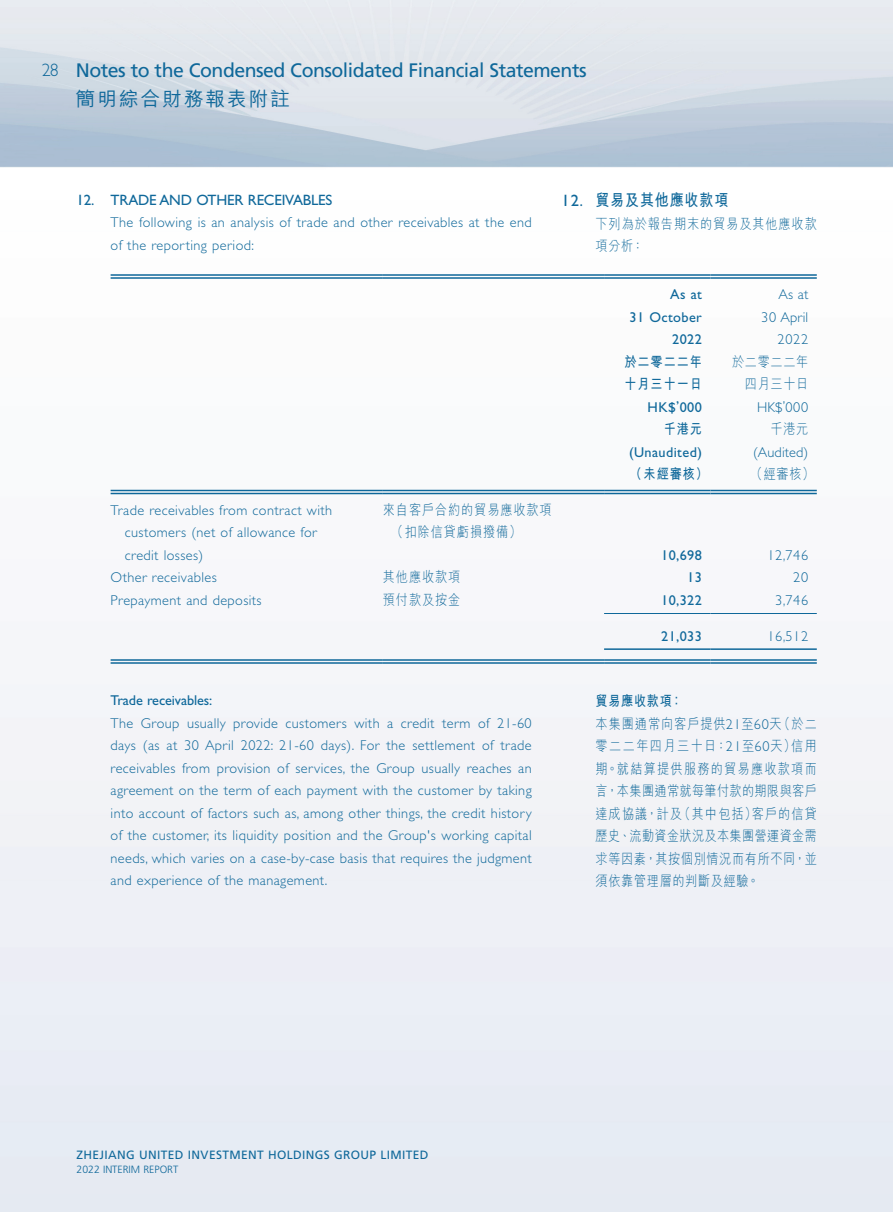
<style>
.page{position:relative;width:893px;height:1212px;background:#fff}
.page>*{position:absolute;margin:0;border:0;box-sizing:border-box;transform-origin:0 0}
.t1{font:19.5px "Frutiger LT Std";letter-spacing:-.025em;color:#0f689a}
.t2{font:19.5px "M Hei HK Medium E Ten B5 H";letter-spacing:.11em;color:#0f689a}
.t3{font:300 18px "Gill Sans Std";color:#0f689a}
.t4{font:16.5px "M Hei HK Bold E Ten B5 H";letter-spacing:.06em;color:#0f689a;scale:.85 1}
.t5{font:15px "Gill Sans Std";letter-spacing:-.01em;color:#0f689a}
.t6{font:300 14.25px/22.5px "Gill Sans Std";letter-spacing:.03em;color:#0f689a}
.t7{font:14.25px/22.5px "M Hei HK Light E Ten B5 H";letter-spacing:.06em;color:#0f689a;text-align:justify;scale:.85 1}
.t8{font:14.25px/22.5px "Gill Sans Std";letter-spacing:.03em;color:#0f689a;text-align:right}
.t9{font:14.25px/22.5px "M Hei HK Light E Ten B5 H";letter-spacing:.08em;color:#0f689a;scale:.85 1}
.t10{font:14.25px/22.5px "M Hei HK Bold E Ten B5 H";letter-spacing:.08em;color:#0f689a;scale:.85 1}
.t11{font:14.25px "Gill Sans Std";letter-spacing:-.005em;color:#0f689a}
.t12{font:300 14.25px "Gill Sans Std";letter-spacing:.01em;color:#0f689a}
.t13{font:12px "Frutiger LT Std";letter-spacing:.03em;color:#0f689a}
.t14{font:300 10.5px "Frutiger LT Std";color:#0f689a}
.s1{font-family:"Gill Sans Std"}
.s2{font-family:"Gill Sans Std";font-weight:300}
</style>
<div class="page">
<img style="left:0;top:0;width:892px;height:1212px">
<hr style="left:111px;top:274px;width:272px;height:2px;background:#0f689a">
<hr style="left:111px;top:277px;width:272px;height:2px;background:#0f689a">
<hr style="left:383px;top:274px;width:221px;height:2px;background:#0f689a">
<hr style="left:383px;top:277px;width:221px;height:2px;background:#0f689a">
<hr style="left:604px;top:274px;width:106px;height:2px;background:#0f689a">
<hr style="left:604px;top:277px;width:106px;height:2px;background:#0f689a">
<hr style="left:710px;top:274px;width:106px;height:2px;background:#0f689a">
<hr style="left:710px;top:277px;width:106px;height:2px;background:#0f689a">
<hr style="left:111px;top:490px;width:272px;height:1px;background:#0f689a">
<hr style="left:111px;top:493px;width:272px;height:1px;background:#0f689a">
<hr style="left:383px;top:490px;width:221px;height:1px;background:#0f689a">
<hr style="left:383px;top:493px;width:221px;height:1px;background:#0f689a">
<hr style="left:604px;top:490px;width:106px;height:1px;background:#0f689a">
<hr style="left:604px;top:493px;width:106px;height:1px;background:#0f689a">
<hr style="left:710px;top:490px;width:106px;height:1px;background:#0f689a">
<hr style="left:710px;top:493px;width:106px;height:1px;background:#0f689a">
<hr style="left:604px;top:613px;width:106px;height:1px;background:#0f689a">
<hr style="left:710px;top:613px;width:106px;height:1px;background:#0f689a">
<hr style="left:604px;top:648px;width:106px;height:2px;background:#0f689a">
<hr style="left:710px;top:648px;width:106px;height:2px;background:#0f689a">
<hr style="left:111px;top:659px;width:272px;height:2px;background:#0f689a">
<hr style="left:111px;top:662px;width:272px;height:2px;background:#0f689a">
<hr style="left:383px;top:659px;width:221px;height:2px;background:#0f689a">
<hr style="left:383px;top:662px;width:221px;height:2px;background:#0f689a">
<hr style="left:604px;top:659px;width:106px;height:2px;background:#0f689a">
<hr style="left:604px;top:662px;width:106px;height:2px;background:#0f689a">
<hr style="left:710px;top:659px;width:106px;height:2px;background:#0f689a">
<hr style="left:710px;top:662px;width:106px;height:2px;background:#0f689a">
<p class="t3" style="left:42px;top:63px;width:19px">28</p>
<h1 class="t1" style="left:76px;top:62px;width:512px">Notes to the Condensed Consolidated Financial Statements</h1>
<h1 class="t2" style="left:76px;top:91px;width:215px">簡明綜合財務報表附註</h1>
<p class="t5" style="left:77px;top:194px;width:257px">12. TRADE AND OTHER RECEIVABLES</p>
<p class="t6" style="left:111px;top:213px;width:422px">The following is an analysis of trade and other receivables at the end of the reporting period:</p>
<p class="t4" style="left:561px;top:194px;width:198px"><span class="s1">12.</span> 貿易及其他應收款項</p>
<p class="t9" style="left:595px;top:214px;width:262px">下列為於報告期末的貿易及其他應收款項分析：</p>
<p class="t6" style="left:125px;top:500px;width:209px;text-indent:-14px">Trade receivables from contract with customers (net of allowance for credit losses)</p>
<p class="t9" style="left:391px;top:500px;width:190px;text-indent:-8px">來自客戶合約的貿易應收款項（扣除信貸虧損撥備）</p>
<p class="t8" style="left:629px;top:285px;width:74px">As at<br>31 October<br>2022</p>
<p class="t6" style="left:761px;top:285px;width:49px;text-align:right">As at<br>30 April<br>2022</p>
<p class="t10" style="left:624px;top:352px;width:93px">於二零二二年十月三十一日</p>
<p class="t7" style="left:732px;top:352px;width:91px;text-align:right">於二零二二年四月三十日</p>
<p class="t8" style="left:647px;top:397px;width:56px">HK$’000</p>
<p class="t6" style="left:757px;top:397px;width:53px">HK$’000</p>
<p class="t10" style="left:663px;top:420px;width:46px">千港元</p>
<p class="t7" style="left:770px;top:420px;width:46px">千港元</p>
<p class="t8" style="left:629px;top:442px;width:74px">(Unaudited)</p>
<p class="t12" style="left:753px;top:447px;width:57px">(Audited)</p>
<p class="t10" style="left:630px;top:465px;width:93px">（未經審核）</p>
<p class="t7" style="left:750px;top:465px;width:77px">（經審核）</p>
<p class="t8" style="left:661px;top:545px;width:42px">10,698</p>
<p class="t6" style="left:767px;top:545px;width:42px">12,746</p>
<p class="t6" style="left:111px;top:568px;width:108px">Other receivables</p>
<p class="t7" style="left:383px;top:568px;width:93px">其他應收款項</p>
<p class="t8" style="left:687px;top:568px;width:16px">13</p>
<p class="t6" style="left:793px;top:568px;width:17px">20</p>
<p class="t6" style="left:111px;top:590px;width:152px">Prepayment and deposits</p>
<p class="t7" style="left:383px;top:590px;width:93px">預付款及按金</p>
<p class="t8" style="left:661px;top:590px;width:42px">10,322</p>
<p class="t6" style="left:775px;top:590px;width:34px">3,746</p>
<p class="t8" style="left:661px;top:626px;width:42px">21,033</p>
<p class="t6" style="left:767px;top:626px;width:42px">16,512</p>
<p class="t11" style="left:111px;top:695px;width:103px">Trade receivables:</p>
<p class="t6" style="left:111px;top:713px;width:422px;text-align:justify">The Group usually provide customers with a credit term of 21-60 days (as at 30 April 2022: 21-60 days). For the settlement of trade receivables from provision of services, the Group usually reaches an agreement on the term of each payment with the customer by taking into account of factors such as, among other things, the credit history of the customer, its liquidity position and the Group's working capital needs, which varies on a case-by-case basis that requires the judgment and experience of the management.</p>
<p class="t10" style="left:595px;top:692px;width:104px">貿易應收款項：</p>
<p class="t7" style="left:595px;top:714px;width:262px">本集團通常向客戶提供<span class="s2">21</span>至<span class="s2">60</span>天（於二零二二年四月三十日：<span class="s2">21</span>至<span class="s2">60</span>天）信用期。就結算提供服務的貿易應收款項而言，本集團通常就每筆付款的期限與客戶達成協議，計及（其中包括）客戶的信貸歷史、流動資金狀況及本集團營運資金需求等因素，其按個別情況而有所不同，並須依靠管理層的判斷及經驗。</p>
<p class="t13" style="left:77px;top:1149px;width:353px">ZHEJIANG UNITED INVESTMENT HOLDINGS GROUP LIMITED</p>
<p class="t14" style="left:77px;top:1163px;width:103px">2022 INTERIM REPORT</p>
</div>
